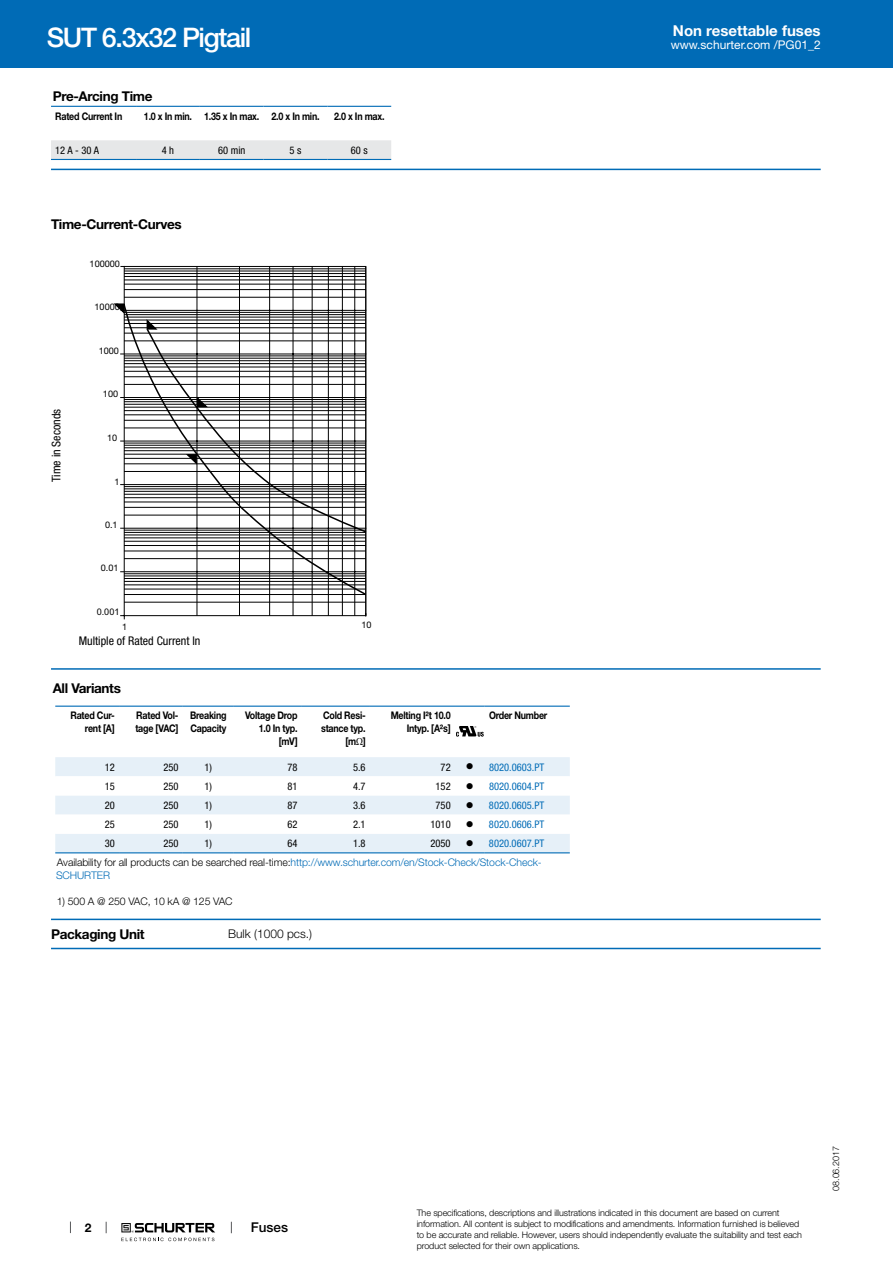
<style>
.page{position:relative;width:893px;height:1263px;background:#fff}
.page>*{position:absolute;margin:0;border:0;box-sizing:border-box;transform-origin:0 0}
.t1{font:500 27px "Helvetica Neue LT";letter-spacing:-.05em;color:#fff}
.t2{font:700 15px "Helvetica Neue LT";color:#fff}
.t3{font:700 13.5px "Helvetica Neue LT";letter-spacing:-.025em;color:#000}
.t4{font:500 13.5px "Helvetica Neue LT";color:#000}
.t5{font:condensed 12px "Helvetica Neue LT";color:#000}
.t6{font:12px "Helvetica Neue LT";color:#fff}
.t7{font:300 12px "Helvetica Neue LT";color:#000}
.t8{font:700 12px "Helvetica Neue LT";color:#000}
.t9{font:700 10.5px/12.6px "Helvetica Neue LT";letter-spacing:-.025em;color:#000;text-align:right;scale:.85 1}
.t10{font:300 10.5px/19px "Helvetica Neue LT";letter-spacing:-.01em;color:#006bb6;text-align:right}
.t11{font:condensed 10.5px "Helvetica Neue LT";color:#000}
.t12{font:condensed 10.5px "Helvetica Neue LT";color:#006bb6}
.t13{font:300 10.5px "Helvetica Neue LT";letter-spacing:-.01em;color:#000}
.t14{font:9.15px "Helvetica Neue LT";color:#000}
.t15{font:9.15px "Arial";color:#000}
.t16{font:300 9px/10.8px "Helvetica Neue LT";letter-spacing:-.01em;color:#000}
.s1{font-family:"Arial Unicode MS";font-weight:400}
.s2{color:#000}
.s3{font-weight:400;font-stretch:condensed}
</style>
<div class="page">
<svg style="left:70px;top:1221px;width:1px;height:12px"></svg>
<svg style="left:121px;top:1223px;width:94px;height:18px"></svg>
<div style="left:0;top:0;width:893px;height:68px;background:#006bb6"></div>
<div style="left:51px;top:140px;width:340px;height:19px;background:#e6e7e8"></div>
<hr style="left:51px;top:106px;width:85px;height:1px;background:#006bb6">
<hr style="left:136px;top:106px;width:64px;height:1px;background:#006bb6">
<hr style="left:200px;top:106px;width:64px;height:1px;background:#006bb6">
<hr style="left:264px;top:106px;width:63px;height:1px;background:#006bb6">
<hr style="left:327px;top:106px;width:64px;height:1px;background:#006bb6">
<hr style="left:51px;top:159px;width:85px;height:1px;background:#006bb6">
<hr style="left:136px;top:159px;width:64px;height:1px;background:#006bb6">
<hr style="left:200px;top:159px;width:64px;height:1px;background:#006bb6">
<hr style="left:264px;top:159px;width:63px;height:1px;background:#006bb6">
<hr style="left:327px;top:159px;width:64px;height:1px;background:#006bb6">
<hr style="left:51px;top:169px;width:770px;height:1px;background:#006bb6">
<hr style="left:124px;top:602px;width:242px;height:1px;background:#000">
<hr style="left:124px;top:297px;width:242px;height:1px;background:#000">
<hr style="left:124px;top:289px;width:242px;height:1px;background:#000">
<hr style="left:124px;top:284px;width:242px;height:1px;background:#000">
<hr style="left:124px;top:280px;width:242px;height:1px;background:#000">
<hr style="left:124px;top:276px;width:242px;height:1px;background:#000">
<hr style="left:124px;top:273px;width:242px;height:1px;background:#000">
<hr style="left:124px;top:271px;width:242px;height:1px;background:#000">
<hr style="left:124px;top:269px;width:242px;height:1px;background:#000">
<hr style="left:121px;top:571px;width:245px;height:1px;background:#000">
<hr style="left:121px;top:528px;width:245px;height:1px;background:#000">
<hr style="left:121px;top:484px;width:245px;height:1px;background:#000">
<hr style="left:121px;top:441px;width:245px;height:1px;background:#000">
<hr style="left:121px;top:397px;width:245px;height:1px;background:#000">
<hr style="left:121px;top:354px;width:245px;height:1px;background:#000">
<hr style="left:197px;top:267px;width:1px;height:348px;background:#000">
<hr style="left:239px;top:267px;width:1px;height:348px;background:#000">
<hr style="left:269px;top:267px;width:1px;height:348px;background:#000">
<hr style="left:293px;top:267px;width:1px;height:348px;background:#000">
<hr style="left:312px;top:267px;width:1px;height:348px;background:#000">
<hr style="left:328px;top:267px;width:1px;height:348px;background:#000">
<hr style="left:342px;top:267px;width:1px;height:348px;background:#000">
<hr style="left:354px;top:267px;width:1px;height:348px;background:#000">
<hr style="left:365px;top:267px;width:1px;height:348px;background:#000">
<svg style="left:121px;top:615px;width:4px;height:4px"></svg>
<svg style="left:113px;top:303px;width:10px;height:10px"></svg>
<svg style="left:123px;top:303px;width:244px;height:293px"></svg>
<svg style="left:146px;top:317px;width:13px;height:10px"></svg>
<svg style="left:145px;top:327px;width:222px;height:206px"></svg>
<hr style="left:51px;top:668px;width:770px;height:2px;background:#006bb6">
<div style="left:55px;top:757px;width:515px;height:19px;background:#e6f0f8"></div>
<svg style="left:55px;top:796px;width:515px;height:58px;fill:#e6f0f8"></svg>
<hr style="left:55px;top:852px;width:64px;height:1px;background:#006bb6">
<hr style="left:119px;top:852px;width:64px;height:1px;background:#006bb6">
<hr style="left:183px;top:852px;width:51px;height:1px;background:#006bb6">
<hr style="left:234px;top:852px;width:68px;height:1px;background:#006bb6">
<hr style="left:302px;top:852px;width:68px;height:1px;background:#006bb6">
<hr style="left:370px;top:852px;width:85px;height:1px;background:#006bb6">
<hr style="left:455px;top:852px;width:30px;height:1px;background:#006bb6">
<hr style="left:485px;top:852px;width:85px;height:1px;background:#006bb6">
<svg style="left:55px;top:706px;width:515px;height:31px"></svg>
<hr style="left:51px;top:919px;width:770px;height:1px;background:#006bb6">
<hr style="left:51px;top:948px;width:770px;height:1px;background:#006bb6">
<h1 class="t1" style="left:47px;top:21px;width:206px">SUT 6.3x32 Pigtail</h1>
<h3 class="t3" style="left:53px;top:88px;width:101px">Pre-Arcing Time</h3>
<p class="t9" style="left:55px;top:109px;width:80px">Rated Current In</p>
<p class="t9" style="left:144px;top:109px;width:208px">1.0 x In min. 1.35 x In max. 2.0 x In min.</p>
<p class="t9" style="left:334px;top:109px;width:61px">2.0 x In max.</p>
<p class="t11" style="left:55px;top:144px;width:45px">12 A - 30 A</p>
<p class="t11" style="left:162px;top:144px;width:14px">4 h</p>
<p class="t11" style="left:218px;top:144px;width:29px">60 min</p>
<p class="t11" style="left:290px;top:144px;width:13px">5 s</p>
<p class="t11" style="left:351px;top:144px;width:18px">60 s</p>
<h3 class="t3" style="left:51px;top:215px;width:132px">Time-Current-Curves</h3>
<p class="t14" style="left:90px;top:259px;width:32px">100000</p>
<p class="t14" style="left:95px;top:301px;width:27px">10000</p>
<p class="t14" style="left:99px;top:345px;width:22px">1000</p>
<h3 class="t5" style="left:49px;top:482px;width:75px;rotate:-90deg">Time in Seconds</h3>
<p class="t14" style="left:103px;top:388px;width:17px">100</p>
<p class="t14" style="left:107px;top:432px;width:12px">10</p>
<p class="t14" style="left:114px;top:476px;width:7px">1</p>
<p class="t14" style="left:105px;top:519px;width:14px">0.1</p>
<p class="t14" style="left:101px;top:563px;width:19px">0.01</p>
<p class="t15" style="left:97px;top:606px;width:24px">0.001</p>
<p class="t14" style="left:122px;top:621px;width:7px">1</p>
<p class="t14" style="left:362px;top:619px;width:12px">10</p>
<h3 class="t5" style="left:79px;top:634px;width:123px">Multiple of Rated Current In</h3>
<h3 class="t3" style="left:53px;top:680px;width:70px">All Variants</h3>
<p class="t9" style="left:71px;top:709px;width:54px">Rated Cur&shy;rent [A]</p>
<p class="t9" style="left:135px;top:709px;width:52px;text-align:left">Rated Vol&shy;tage [VAC]</p>
<p class="t9" style="left:190px;top:709px;width:44px;text-align:left">Breaking<br>Capacity</p>
<p class="t9" style="left:245px;top:709px;width:63px">Voltage Drop<br>1.0 In typ. [mV]</p>
<p class="t9" style="left:321px;top:709px;width:54px">Cold Resi&shy;stance typ. [m<span class="s1">Ω</span>]</p>
<p class="t9" style="left:391px;top:709px;width:72px">Melting I²t 10.0<br>Intyp. [A²s]</p>
<p class="t9" style="left:489px;top:709px;width:70px">Order Number</p>
<p class="t11" style="left:105px;top:761px;width:12px">12</p>
<p class="t11" style="left:163px;top:761px;width:17px">250</p>
<p class="t11" style="left:205px;top:761px;width:9px">1)</p>
<p class="t11" style="left:288px;top:761px;width:12px">78</p>
<p class="t11" style="left:353px;top:761px;width:14px">5.6</p>
<p class="t11" style="left:441px;top:761px;width:12px">72</p>
<p class="t12" style="left:466px;top:761px;width:80px"><span class="s2">●</span> 8020.0603.PT</p>
<p class="t11" style="left:105px;top:780px;width:12px">15</p>
<p class="t11" style="left:163px;top:780px;width:17px">250</p>
<p class="t11" style="left:205px;top:780px;width:9px">1)</p>
<p class="t11" style="left:288px;top:780px;width:12px">81</p>
<p class="t11" style="left:353px;top:780px;width:14px">4.7</p>
<p class="t11" style="left:436px;top:780px;width:17px">152</p>
<p class="t12" style="left:466px;top:780px;width:80px"><span class="s2">●</span> 8020.0604.PT</p>
<p class="t11" style="left:105px;top:799px;width:12px">20</p>
<p class="t11" style="left:163px;top:799px;width:17px">250</p>
<p class="t11" style="left:205px;top:799px;width:9px">1)</p>
<p class="t11" style="left:288px;top:799px;width:12px">87</p>
<p class="t11" style="left:353px;top:799px;width:14px">3.6</p>
<p class="t11" style="left:436px;top:799px;width:17px">750</p>
<p class="t12" style="left:466px;top:799px;width:80px"><span class="s2">●</span> 8020.0605.PT</p>
<p class="t11" style="left:105px;top:818px;width:12px">25</p>
<p class="t11" style="left:163px;top:818px;width:17px">250</p>
<p class="t11" style="left:205px;top:818px;width:9px">1)</p>
<p class="t11" style="left:288px;top:818px;width:12px">62</p>
<p class="t11" style="left:353px;top:818px;width:14px">2.1</p>
<p class="t11" style="left:431px;top:818px;width:22px">1010</p>
<p class="t12" style="left:466px;top:818px;width:80px"><span class="s2">●</span> 8020.0606.PT</p>
<p class="t11" style="left:105px;top:837px;width:12px">30</p>
<p class="t11" style="left:163px;top:837px;width:17px">250</p>
<p class="t11" style="left:205px;top:837px;width:9px">1)</p>
<p class="t11" style="left:288px;top:837px;width:12px">64</p>
<p class="t11" style="left:353px;top:837px;width:14px">1.8</p>
<p class="t11" style="left:430px;top:837px;width:22px">2050</p>
<p class="t10" style="left:57px;top:834px;width:489px"><span class="s2">●</span> <span class="s3">8020.0607.PT<br></span><span class="s2">Availability for all products can be searched real-time:</span>http://www.schurter.com/en/Stock-Check/Stock-Check-</p>
<p class="t10" style="left:56px;top:865px;width:55px">SCHURTER</p>
<p class="t13" style="left:57px;top:895px;width:177px">1) 500 A @ 250 VAC, 10 kA @ 125 VAC</p>
<h3 class="t3" style="left:51px;top:926px;width:95px">Packaging Unit</h3>
<h3 class="t7" style="left:228px;top:926px;width:86px">Bulk (1000 pcs.)</h3>
<h2 class="t2" style="left:673px;top:21px;width:149px">Non resettable fuses</h2>
<h3 class="t6" style="left:671px;top:38px;width:151px">www.schurter.com /PG01_2</h3>
<h3 class="t8" style="left:85px;top:1220px;width:8px">2</h3>
<h3 class="t4" style="left:251px;top:1219px;width:39px">Fuses</h3>
<p class="t16" style="left:417px;top:1207px;width:387px">The specifications, descriptions and illustrations indicated in this document are based on current information. All content is subject to modifications and amendments. Information furnished is believed to be accurate and reliable. However, users should independently evaluate the suitability and test each product selected for their own applications.</p>
<p class="t16" style="left:830px;top:1191px;width:46px;rotate:-90deg">08.06.2017</p>
</div>
